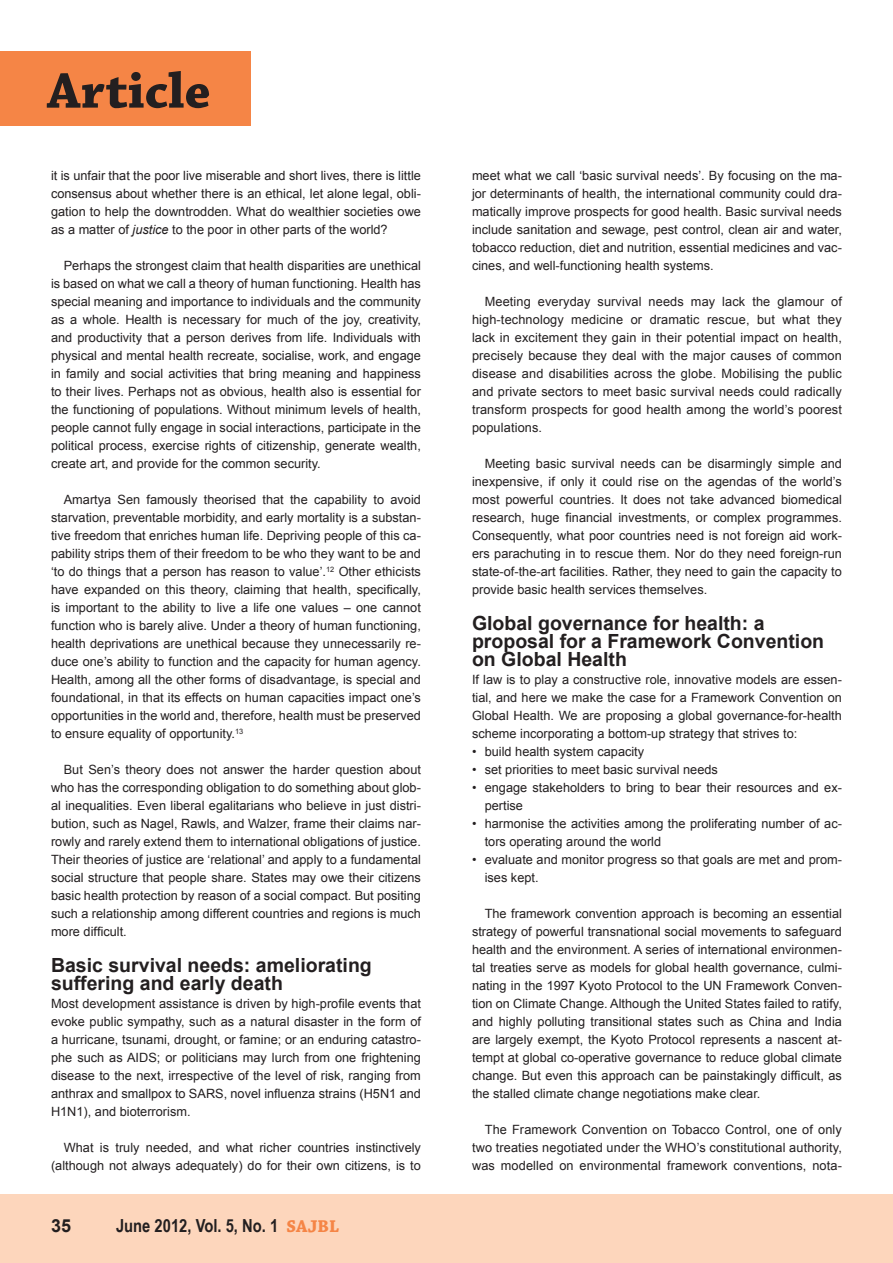
<style>
.page{position:relative;width:893px;height:1263px;background:#fff}
.page>*{position:absolute;margin:0;border:0;box-sizing:border-box;transform-origin:0 0}
.t1{font:700 52.5px "Chaparral Pro";color:#231f20}
.B_HEAD{font:700 19.5px/18px "Arial";color:#231f20}
.t2{font:700 18px "Arial Narrow";color:#231f20}
.t3{font:700 18px "Arial";color:#231f20}
.BODY_COPY_INDENT{font:12.75px/18px "Arial";color:#231f20;text-align:justify}
.BODY_COPY{font:12.75px/18px "Arial";color:#231f20;text-align:justify}
.s1{font-style:italic}
.s2{font-family:"Chaparral Pro";color:#f58546}
</style>
<div class="page">
<div style="left:0;top:51px;width:251px;height:74px;background:#f58546"></div>
<div style="left:0;top:1195px;width:893px;height:68px;background:#fdd6bc"></div>
<h1 class="t1" style="left:47px;top:60px;width:165px">Article</h1>
<p class="BODY_COPY" style="left:51px;top:167px;width:371px">it is unfair that the poor live miserable and short lives, there is little consensus about whether there is an ethical, let alone legal, obli&shy;gation to help the downtrodden. What do wealthier societies owe as a matter of <span class="s1">justice</span> to the poor in other parts of the world?</p>
<p class="BODY_COPY_INDENT" style="left:51px;top:257px;width:371px;text-indent:13px">Perhaps the strongest claim that health disparities are unethical is based on what we call a theory of human functioning. Health has special meaning and importance to individuals and the community as a whole. Health is necessary for much of the joy, creativity, and productivity that a person derives from life. Individuals with physical and mental health recreate, socialise, work, and engage in family and social activities that bring meaning and happiness to their lives. Perhaps not as obvious, health also is essential for the functioning of populations. Without minimum levels of health, people cannot fully engage in social interactions, participate in the political process, exercise rights of citizenship, generate wealth, create art, and provide for the common security.</p>
<p class="BODY_COPY_INDENT" style="left:51px;top:491px;width:371px;text-indent:13px">Amartya Sen famously theorised that the capability to avoid starvation, preventable morbidity, and early mortality is a substan&shy;tive freedom that enriches human life. Depriving people of this ca&shy;pability strips them of their freedom to be who they want to be and ‘to do things that a person has reason to value’.<sup>12</sup> Other ethicists have expanded on this theory, claiming that health, specifically, is important to the ability to live a life one values – one cannot function who is barely alive. Under a theory of human functioning, health deprivations are unethical because they unnecessarily re&shy;duce one’s ability to function and the capacity for human agency.<br>Health, among all the other forms of disadvantage, is special and foundational, in that its effects on human capacities impact one’s opportunities in the world and, therefore, health must be preserved to ensure equality of opportunity.<sup>13</sup></p>
<p class="BODY_COPY_INDENT" style="left:51px;top:761px;width:371px;text-indent:13px">But Sen’s theory does not answer the harder question about who has the corresponding obligation to do something about glob&shy;al inequalities. Even liberal egalitarians who believe in just distri&shy;bution, such as Nagel, Rawls, and Walzer, frame their claims nar&shy;rowly and rarely extend them to international obligations of justice.<br>Their theories of justice are ‘relational’ and apply to a fundamental social structure that people share. States may owe their citizens basic health protection by reason of a social compact. But positing such a relationship among different countries and regions is much more difficult.</p>
<p class="B_HEAD" style="left:51px;top:957px;width:322px">Basic survival needs: ameliorating suffering and early death</p>
<p class="BODY_COPY" style="left:51px;top:995px;width:371px">Most development assistance is driven by high-profile events that evoke public sympathy, such as a natural disaster in the form of a hurricane, tsunami, drought, or famine; or an enduring catastro&shy;phe such as AIDS; or politicians may lurch from one frightening disease to the next, irrespective of the level of risk, ranging from anthrax and smallpox to SARS, novel influenza strains (H5N1 and H1N1), and bioterrorism.</p>
<p class="BODY_COPY_INDENT" style="left:51px;top:1139px;width:371px;text-align:right">What is truly needed, and what richer countries instinctively (although not always adequately) do for their own citizens, is to</p>
<p class="t3" style="left:51px;top:1213px;width:22px">35</p>
<p class="t2" style="left:116px;top:1211px;width:224px">June 2012, Vol. 5, No. 1 <span class="s2">SAJBL</span></p>
<p class="BODY_COPY_INDENT" style="left:472px;top:167px;width:371px">meet what we call ‘basic survival needs’. By focusing on the ma&shy;jor determinants of health, the international community could dra&shy;matically improve prospects for good health. Basic survival needs include sanitation and sewage, pest control, clean air and water, tobacco reduction, diet and nutrition, essential medicines and vac&shy;cines, and well-functioning health systems.</p>
<p class="BODY_COPY_INDENT" style="left:472px;top:293px;width:371px;text-indent:13px">Meeting everyday survival needs may lack the glamour of high-technology medicine or dramatic rescue, but what they lack in excitement they gain in their potential impact on health, precisely because they deal with the major causes of common disease and disabilities across the globe. Mobilising the public and private sectors to meet basic survival needs could radically transform prospects for good health among the world’s poorest populations.</p>
<p class="BODY_COPY_INDENT" style="left:472px;top:455px;width:371px;text-indent:13px">Meeting basic survival needs can be disarmingly simple and inexpensive, if only it could rise on the agendas of the world’s most powerful countries. It does not take advanced biomedical research, huge financial investments, or complex programmes.<br>Consequently, what poor countries need is not foreign aid work&shy;ers parachuting in to rescue them. Nor do they need foreign-run state-of-the-art facilities. Rather, they need to gain the capacity to provide basic health services themselves.</p>
<p class="B_HEAD" style="left:472px;top:615px;width:354px">Global governance for health: a proposal for a Framework Convention on Global Health</p>
<p class="BODY_COPY" style="left:472px;top:671px;width:371px">If law is to play a constructive role, innovative models are essen&shy;tial, and here we make the case for a Framework Convention on Global Health. We are proposing a global governance-for-health scheme incorporating a bottom-up strategy that strives to:</p>
<p class="BODY_COPY_INDENT" style="left:472px;top:743px;width:174px">• build health system capacity</p>
<p class="BODY_COPY_INDENT" style="left:472px;top:761px;width:247px">• set priorities to meet basic survival needs</p>
<p class="BODY_COPY_INDENT" style="left:485px;top:779px;width:359px;text-indent:-13px">• engage stakeholders to bring to bear their resources and ex&shy;pertise</p>
<p class="BODY_COPY_INDENT" style="left:485px;top:815px;width:359px;text-indent:-13px">• harmonise the activities among the proliferating number of ac&shy;tors operating around the world</p>
<p class="BODY_COPY_INDENT" style="left:485px;top:851px;width:359px;text-indent:-13px">• evaluate and monitor progress so that goals are met and prom&shy;ises kept.</p>
<p class="BODY_COPY_INDENT" style="left:472px;top:905px;width:371px;text-indent:13px">The framework convention approach is becoming an essential strategy of powerful transnational social movements to safeguard health and the environment. A series of international environmen&shy;tal treaties serve as models for global health governance, culmi&shy;nating in the 1997 Kyoto Protocol to the UN Framework Conven&shy;tion on Climate Change. Although the United States failed to ratify, and highly polluting transitional states such as China and India are largely exempt, the Kyoto Protocol represents a nascent at&shy;tempt at global co-operative governance to reduce global climate change. But even this approach can be painstakingly difficult, as the stalled climate change negotiations make clear.</p>
<p class="BODY_COPY_INDENT" style="left:472px;top:1121px;width:371px;text-indent:13px">The Framework Convention on Tobacco Control, one of only two treaties negotiated under the WHO’s constitutional authority, was modelled on environmental framework conventions, nota-</p>
</div>
